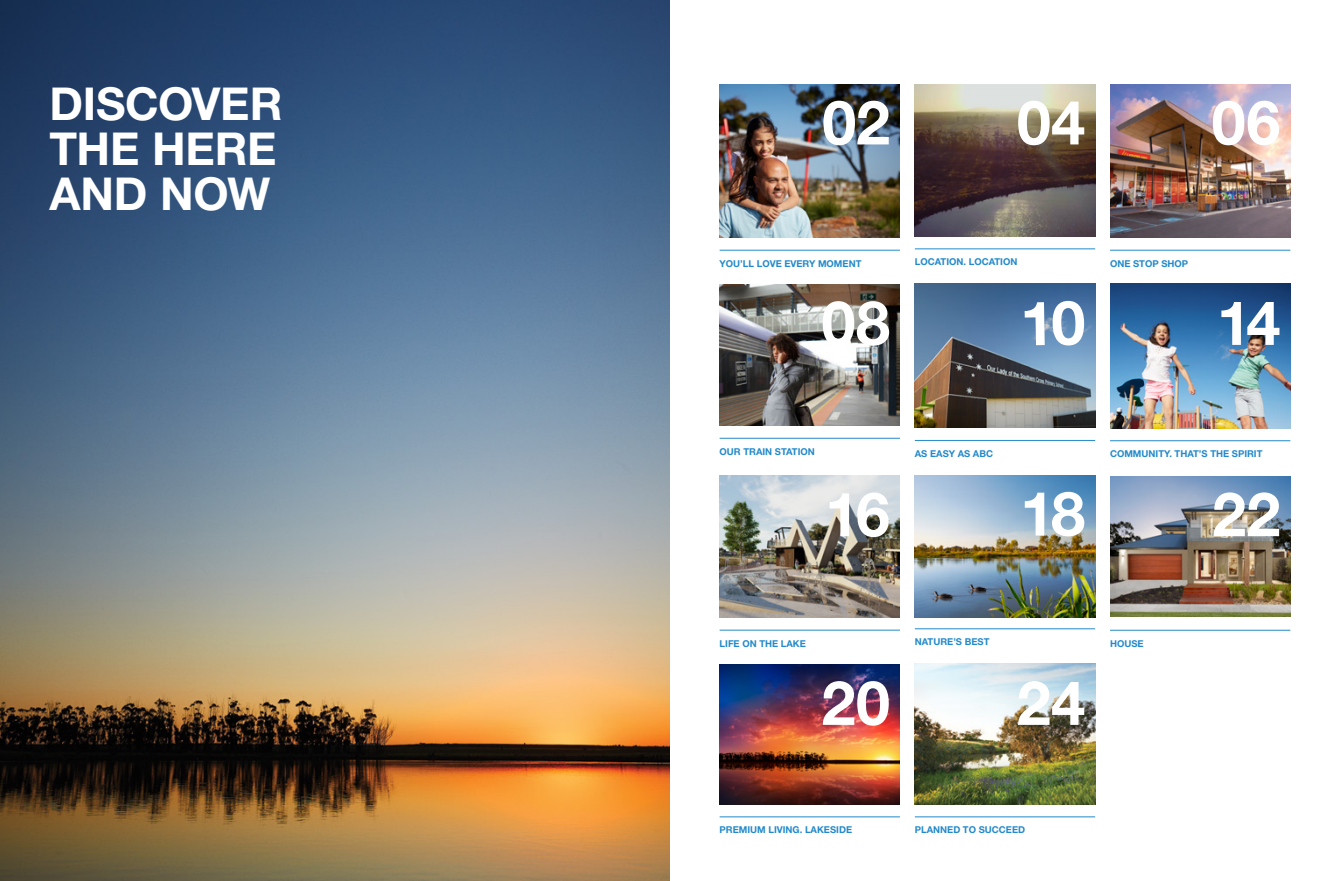
<style>
.page{position:relative;width:1340px;height:881px;background:#fff}
.page>*{position:absolute;margin:0;border:0;box-sizing:border-box;transform-origin:0 0}
.t1{font:700 61.25px "Helvetica Neue";letter-spacing:.005em;color:#fff}
.t2{font:700 45.41px/45.4px "Helvetica Neue";letter-spacing:-.005em;color:#fff}
.t3{font:700 9.45px "Helvetica Neue";color:#238ac9}
</style>
<div class="page">
<img style="left:719px;top:84px;width:181px;height:154px">
<img style="left:1110px;top:84px;width:180px;height:154px">
<img style="left:719px;top:284px;width:181px;height:142px">
<img style="left:1110px;top:283px;width:180px;height:145px">
<img style="left:719px;top:476px;width:181px;height:141px">
<img style="left:914px;top:476px;width:181px;height:141px">
<img style="left:719px;top:664px;width:181px;height:140px">
<img style="left:914px;top:663px;width:181px;height:141px">
<hr style="left:719px;top:250px;width:181px;height:1px;background:#238ac9">
<hr style="left:1110px;top:250px;width:180px;height:1px;background:#238ac9">
<hr style="left:719px;top:438px;width:181px;height:1px;background:#238ac9">
<hr style="left:1110px;top:440px;width:180px;height:1px;background:#238ac9">
<hr style="left:719px;top:629px;width:181px;height:1px;background:#238ac9">
<hr style="left:914px;top:628px;width:181px;height:1px;background:#238ac9">
<hr style="left:719px;top:816px;width:181px;height:1px;background:#238ac9">
<hr style="left:914px;top:816px;width:181px;height:1px;background:#238ac9">
<img style="left:914px;top:84px;width:181px;height:152px">
<img style="left:914px;top:283px;width:181px;height:145px">
<img style="left:1110px;top:476px;width:180px;height:140px">
<hr style="left:914px;top:248px;width:181px;height:1px;background:#238ac9">
<hr style="left:914px;top:440px;width:181px;height:1px;background:#238ac9">
<hr style="left:1110px;top:629px;width:180px;height:1px;background:#238ac9">
<img style="left:0;top:0;width:670px;height:881px">
<svg style="left:1024px;top:300px;width:60px;height:46px;background:#5a83b0"></svg>
<h2 class="t2" style="left:50px;top:80px;width:234px">DISCOVER<br>THE HERE<br>AND NOW</h2>
<h1 class="t1" style="left:822px;top:85px;width:69px">02</h1>
<h1 class="t1" style="left:1016px;top:85px;width:70px">04</h1>
<h1 class="t1" style="left:1211px;top:85px;width:70px">06</h1>
<p class="t3" style="left:914px;top:256px;width:104px">LOCATION. LOCATION</p>
<p class="t3" style="left:719px;top:257px;width:143px">YOU’LL LOVE EVERY MOMENT</p>
<p class="t3" style="left:1110px;top:257px;width:80px">ONE STOP SHOP</p>
<h1 class="t1" style="left:821px;top:285px;width:70px">08</h1>
<h1 class="t1" style="left:1216px;top:285px;width:65px">14</h1>
<p class="t3" style="left:719px;top:445px;width:97px">OUR TRAIN STATION</p>
<p class="t3" style="left:1110px;top:448px;width:154px">COMMUNITY. THAT’S THE SPIRIT</p>
<p class="t3" style="left:914px;top:448px;width:80px">AS EASY AS ABC</p>
<h1 class="t1" style="left:825px;top:476px;width:66px">16</h1>
<h1 class="t1" style="left:1020px;top:476px;width:66px">18</h1>
<p class="t3" style="left:719px;top:637px;width:88px">LIFE ON THE LAKE</p>
<p class="t3" style="left:914px;top:636px;width:76px">NATURE’S BEST</p>
<h1 class="t1" style="left:821px;top:665px;width:70px">20</h1>
<h1 class="t1" style="left:1016px;top:665px;width:70px">24</h1>
<p class="t3" style="left:1110px;top:637px;width:35px">HOUSE</p>
<p class="t3" style="left:719px;top:824px;width:134px">PREMIUM LIVING. LAKESIDE</p>
<p class="t3" style="left:914px;top:824px;width:112px">PLANNED TO SUCCEED</p>
<h1 class="t1" style="left:1211px;top:476px;width:70px">22</h1>
</div>
